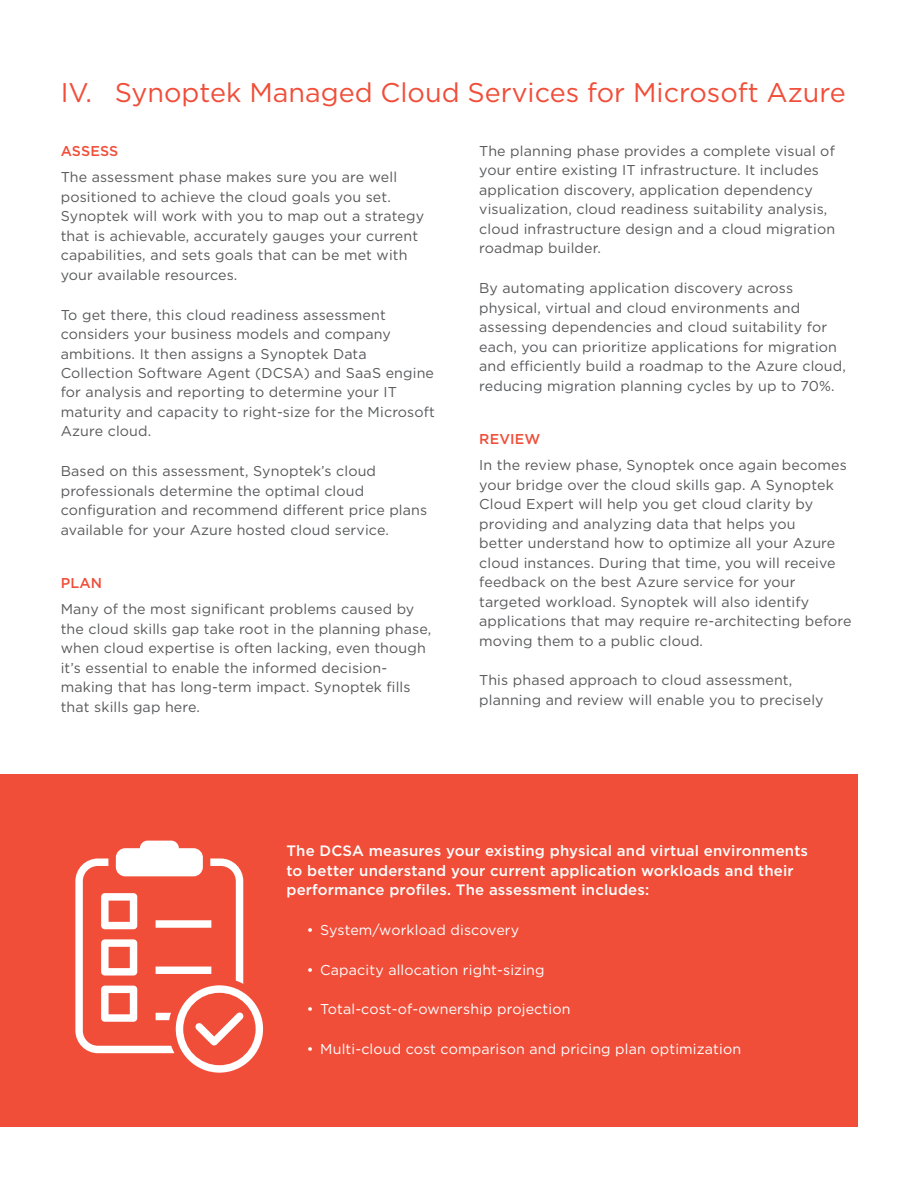
<style>
.page{position:relative;width:918px;height:1188px;background:#fff}
.page>*{position:absolute;margin:0;border:0;box-sizing:border-box;transform-origin:0 0}
.t1{font:27px "Gotham";color:#f04e39}
.t2{font:500 15px/19.5px "Gotham";letter-spacing:.01em;color:#fff}
.t3{font:14.25px/19.5px "Gotham";letter-spacing:.01em;color:#58595b}
.t4{font:14.25px "Gotham";letter-spacing:.01em;color:#fff}
.t5{font:500 14.25px "Gotham";letter-spacing:.01em;color:#f04e39}
</style>
<div class="page">
<div style="left:0;top:775px;width:857px;height:352px;background:#f04e39"></div>
<svg style="left:75px;top:841px;width:188px;height:232px"></svg>
<h1 class="t1" style="left:61px;top:75px;width:787px">IV. Synoptek Managed Cloud Services for Microsoft Azure</h1>
<p class="t5" style="left:61px;top:142px;width:59px">ASSESS</p>
<p class="t3" style="left:61px;top:167px;width:365px">The assessment phase makes sure you are well positioned to achieve the cloud goals you set.<br>Synoptek will work with you to map out a strategy that is achievable, accurately gauges your current capabilities, and sets goals that can be met with your available resources.</p>
<p class="t3" style="left:61px;top:304px;width:376px">To get there, this cloud readiness assessment considers your business models and company ambitions. It then assigns a Synoptek Data Collection Software Agent (DCSA) and SaaS engine for analysis and reporting to determine your IT maturity and capacity to right-size for the Microsoft Azure cloud.</p>
<p class="t3" style="left:61px;top:461px;width:368px">Based on this assessment, Synoptek’s cloud professionals determine the optimal cloud configuration and recommend different price plans available for your Azure hosted cloud service.</p>
<p class="t5" style="left:61px;top:574px;width:43px">PLAN</p>
<p class="t3" style="left:61px;top:599px;width:372px">Many of the most significant problems caused by the cloud skills gap take root in the planning phase, when cloud expertise is often lacking, even though it’s essential to enable the informed decision&shy;making that has long-term impact. Synoptek fills that skills gap here.</p>
<p class="t3" style="left:479px;top:141px;width:357px">The planning phase provides a complete visual of your entire existing IT infrastructure. It includes application discovery, application dependency visualization, cloud readiness suitability analysis, cloud infrastructure design and a cloud migration roadmap builder.</p>
<p class="t3" style="left:479px;top:278px;width:368px">By automating application discovery across physical, virtual and cloud environments and assessing dependencies and cloud suitability for each, you can prioritize applications for migration and efficiently build a roadmap to the Azure cloud, reducing migration planning cycles by up to 70%.</p>
<p class="t5" style="left:479px;top:430px;width:63px">REVIEW</p>
<p class="t3" style="left:479px;top:455px;width:374px">In the review phase, Synoptek once again becomes your bridge over the cloud skills gap. A Synoptek Cloud Expert will help you get cloud clarity by providing and analyzing data that helps you<br>better understand how to optimize all your Azure cloud instances. During that time, you will receive feedback on the best Azure service for your targeted workload. Synoptek will also identify applications that may require re-architecting before moving them to a public cloud.</p>
<p class="t3" style="left:479px;top:670px;width:346px">This phased approach to cloud assessment, planning and review will enable you to precisely</p>
<p class="t2" style="left:287px;top:841px;width:523px">The DCSA measures your existing physical and virtual environments to better understand your current application workloads and their performance profiles. The assessment includes:</p>
<p class="t4" style="left:307px;top:921px;width:214px">• System/workload discovery</p>
<p class="t4" style="left:307px;top:960px;width:239px">• Capacity allocation right-sizing</p>
<p class="t4" style="left:307px;top:1000px;width:265px">• Total-cost-of-ownership projection</p>
<p class="t4" style="left:307px;top:1040px;width:436px">• Multi-cloud cost comparison and pricing plan optimization</p>
</div>
